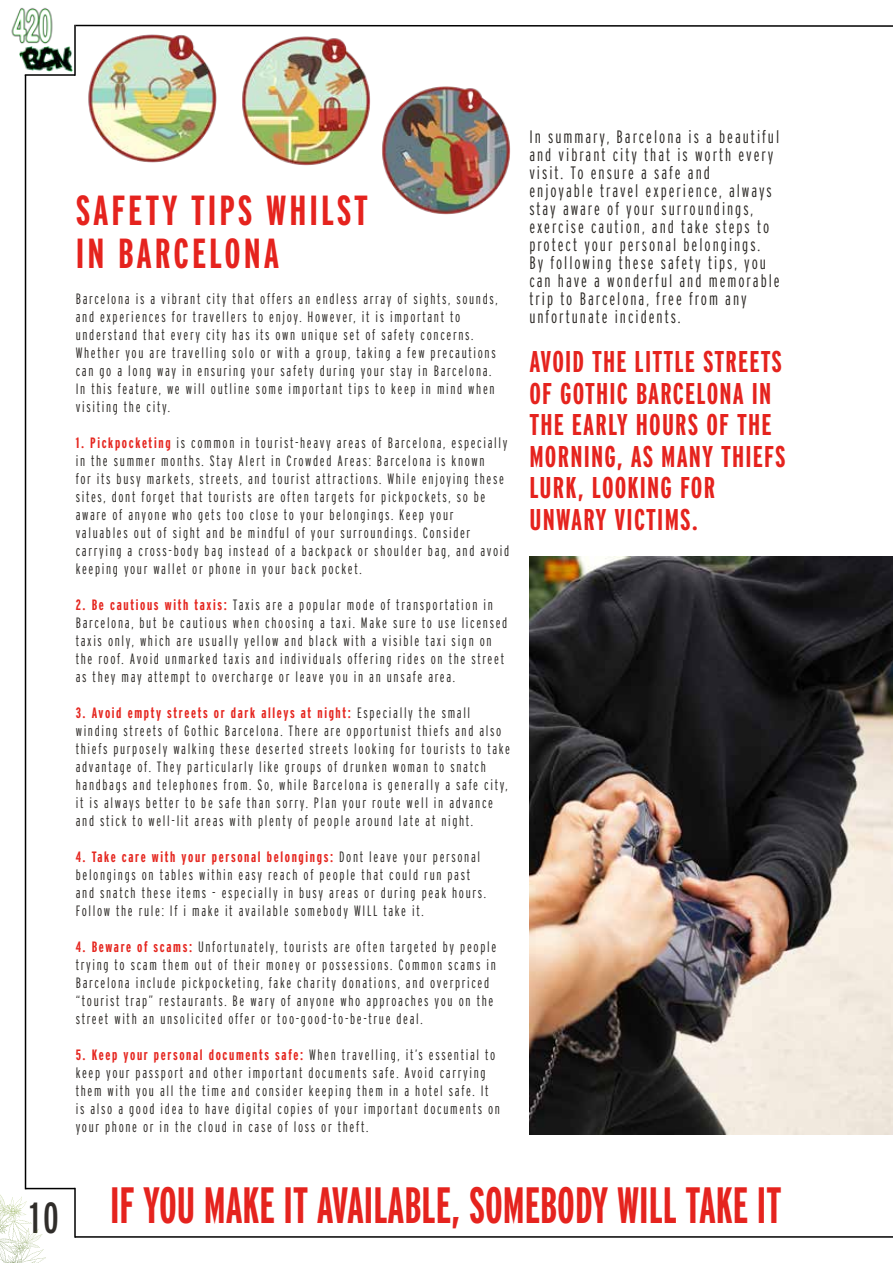
<style>
.page{position:relative;width:893px;height:1263px;background:#fff}
.page>*{position:absolute;margin:0;border:0;box-sizing:border-box;transform-origin:0 0}
.t1{font:700 51px "Interstate Compressed";color:#e5231e;scale:.9 1}
.t2{font:43.5px "Interstate Compressed";color:#302d2a}
.t3{font:700 42px/43.5px "Interstate Compressed";letter-spacing:.07em;color:#e5231e}
.t4{font:700 30px/31.5px "Interstate Compressed";letter-spacing:.04em;color:#e5231e}
.t5{font:300 18px/18px "Interstate Compressed";letter-spacing:.11em;color:#302d2a}
.t6{font:300 15px/18px "Interstate Compressed";letter-spacing:.11em;color:#302d2a}
.s1{font-weight:700;color:#e52720}
</style>
<div class="page">
<hr style="left:25px;top:75px;width:1px;height:1114px;background:#000">
<hr style="left:75px;top:1236px;width:818px;height:2px;background:#000">
<hr style="left:26px;top:1188px;width:49px;height:1px;background:#000">
<hr style="left:74px;top:1188px;width:2px;height:50px;background:#000">
<img style="left:529px;top:556px;width:363px;height:578px">
<img style="left:88px;top:34px;width:129px;height:129px">
<img style="left:242px;top:36px;width:129px;height:130px">
<img style="left:382px;top:86px;width:129px;height:129px">
<hr style="left:25px;top:74px;width:50px;height:2px;background:#000">
<hr style="left:74px;top:25px;width:2px;height:51px;background:#000">
<img style="left:11px;top:7px;width:59px;height:49px">
<img style="left:20px;top:47px;width:53px;height:24px">
<svg style="left:74px;top:24px;width:818px;height:4px"></svg>
<img style="left:892px;top:25px;width:1px;height:1213px">
<h3 class="t3" style="left:76px;top:188px;width:294px">SAFETY TIPS WHILST<br>IN BARCELONA</h3>
<p class="t6" style="left:76px;top:290px;width:423px">Barcelona is a vibrant city that offers an endless array of sights, sounds, and experiences for travellers to enjoy. However, it is important to understand that every city has its own unique set of safety concerns.<br>Whether you are travelling solo or with a group, taking a few precautions can go a long way in ensuring your safety during your stay in Barcelona.<br>In this feature, we will outline some important tips to keep in mind when visiting the city.</p>
<p class="t6" style="left:76px;top:434px;width:435px"><span class="s1">1. Pickpocketing</span> is common in tourist-heavy areas of Barcelona, especially in the summer months. Stay Alert in Crowded Areas: Barcelona is known<br>for its busy markets, streets, and tourist attractions. While enjoying these sites, dont forget that tourists are often targets for pickpockets, so be aware of anyone who gets too close to your belongings. Keep your valuables out of sight and be mindful of your surroundings. Consider carrying a cross-body bag instead of a backpack or shoulder bag, and avoid keeping your wallet or phone in your back pocket.</p>
<p class="t6" style="left:76px;top:596px;width:433px"><span class="s1">2. Be cautious with taxis:</span> Taxis are a popular mode of transportation in Barcelona, but be cautious when choosing a taxi. Make sure to use licensed taxis only, which are usually yellow and black with a visible taxi sign on the roof. Avoid unmarked taxis and individuals offering rides on the street as they may attempt to overcharge or leave you in an unsafe area.</p>
<p class="t6" style="left:76px;top:704px;width:436px"><span class="s1">3. Avoid empty streets or dark alleys at night:</span> Especially the small winding streets of Gothic Barcelona. There are opportunist thiefs and also thiefs purposely walking these deserted streets looking for tourists to take advantage of. They particularly like groups of drunken woman to snatch handbags and telephones from. So, while Barcelona is generally a safe city, it is always better to be safe than sorry. Plan your route well in advance and stick to well-lit areas with plenty of people around late at night.</p>
<p class="t6" style="left:76px;top:848px;width:412px"><span class="s1">4. Take care with your personal belongings:</span> Dont leave your personal belongings on tables within easy reach of people that could run past and snatch these items - especially in busy areas or during peak hours.<br>Follow the rule: If i make it available somebody WILL take it.</p>
<p class="t6" style="left:76px;top:938px;width:422px"><span class="s1">4. Beware of scams:</span> Unfortunately, tourists are often targeted by people trying to scam them out of their money or possessions. Common scams in Barcelona include pickpocketing, fake charity donations, and overpriced “tourist trap” restaurants. Be wary of anyone who approaches you on the street with an unsolicited offer or too-good-to-be-true deal.</p>
<p class="t6" style="left:76px;top:1046px;width:426px"><span class="s1">5. Keep your personal documents safe:</span> When travelling, it’s essential to keep your passport and other important documents safe. Avoid carrying them with you all the time and consider keeping them in a hotel safe. It is also a good idea to have digital copies of your important documents on your phone or in the cloud in case of loss or theft.</p>
<p class="t5" style="left:529px;top:127px;width:252px">In summary, Barcelona is a beautiful and vibrant city that is worth every visit. To ensure a safe and<br>enjoyable travel experience, always stay aware of your surroundings, exercise caution, and take steps to protect your personal belongings.<br>By following these safety tips, you can have a wonderful and memorable trip to Barcelona, free from any unfortunate incidents.</p>
<h3 class="t4" style="left:529px;top:346px;width:258px">AVOID THE LITTLE STREETS<br>OF GOTHIC BARCELONA IN<br>THE EARLY HOURS OF THE<br>MORNING, AS MANY THIEFS<br>LURK, LOOKING FOR<br>UNWARY VICTIMS.</h3>
<h2 class="t2" style="left:30px;top:1194px;width:31px">10</h2>
<h1 class="t1" style="left:110px;top:1177px;width:747px">IF YOU MAKE IT AVAILABLE, SOMEBODY WILL TAKE IT</h1>
</div>
